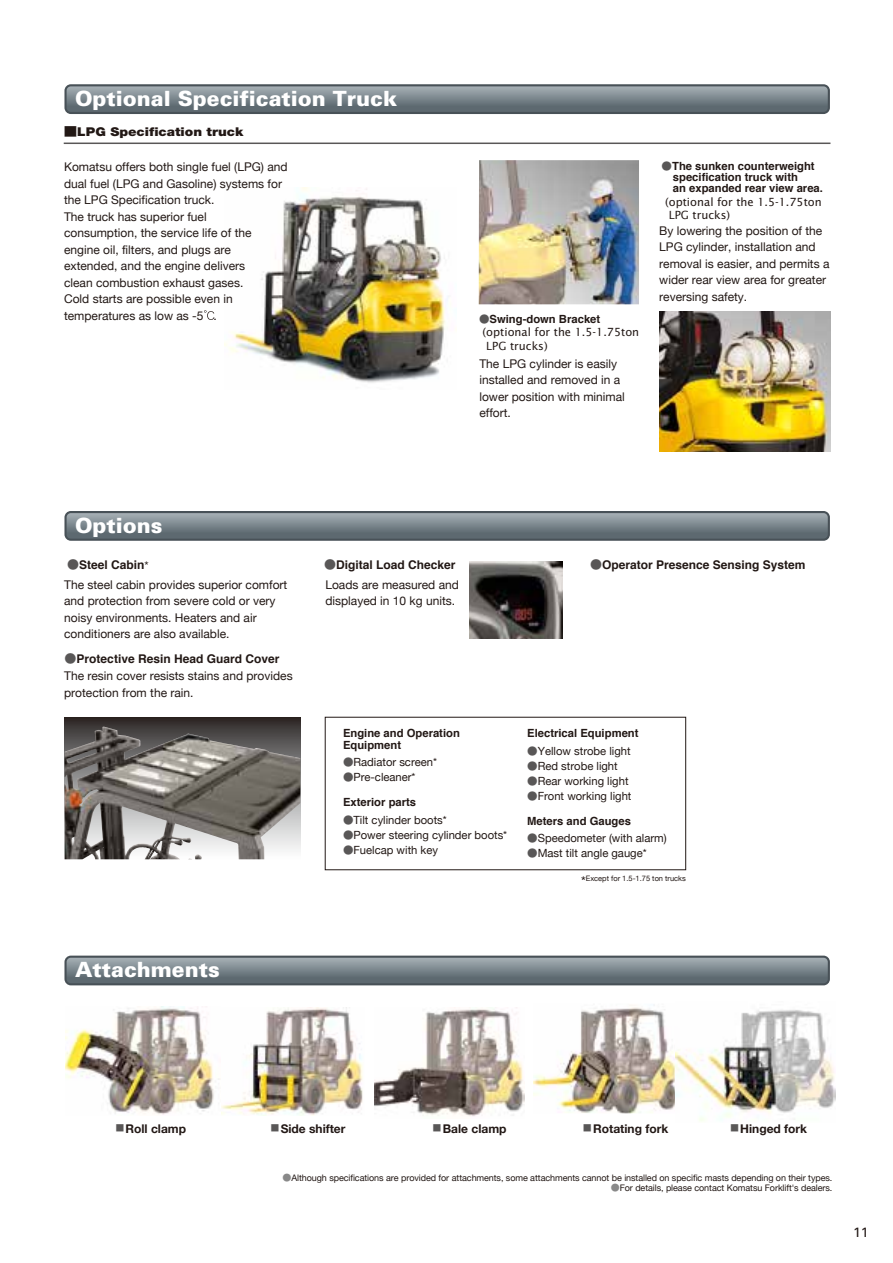
<style>
.page{position:relative;width:893px;height:1263px;background:#fff}
.page>*{position:absolute;margin:0;border:0;box-sizing:border-box;transform-origin:0 0}
.t1{font:900 21px "Univers";color:#fff}
.t2{font:13.5px "Univers";color:#221815}
.t3{font:900 12.15px "Helvetica Neue";color:#221815;scale:1.11 1}
.t4{font:12px/16.5px "Helvetica Neue";color:#221815}
.t5{font:700 12px "Helvetica";color:#221815}
.t6{font:700 12px "Helvetica Neue";color:#221815}
.t7{font:11.25px "Helvetica Neue";color:#221815}
.t8{font:700 11.25px/11.2px "Helvetica";color:#221815}
.t9{font:11.25px/13.5px "Swansea";color:#221815}
.t10{font:9px "Helvetica Neue";letter-spacing:-.01em;color:#221815}
.t11{font:7.5px "Helvetica Neue";color:#221815}
.s1{font-family:"Gothic BBB Pro";font-weight:500}
.s2{font-family:"Gothic BBB Pro";font-weight:500;font-size:10.5px;color:#595757}
.s3{font-family:"Gothic BBB Pro";font-weight:500;color:#595757}
.s4{font-family:"Helvetica Neue";font-weight:400}
.s5{font-size:13.5px}
.s6{font-family:"Gothic BBB Pro";font-weight:500;font-size:8.4px;color:#595757}
.s7{font-family:"Gothic BBB Pro";font-weight:500;color:#898989}
</style>
<div class="page">
<div style="left:64px;top:84px;width:766px;height:30px;background:#485157;border-radius:6px"></div>
<svg style="left:67px;top:86px;width:761px;height:26px;background:#79848b"></svg>
<div style="left:64px;top:511px;width:766px;height:30px;background:#485157;border-radius:6px"></div>
<svg style="left:67px;top:513px;width:761px;height:26px;background:#79848b"></svg>
<svg style="left:64px;top:956px;width:766px;height:29px;background:#4f585e"></svg>
<svg style="left:67px;top:958px;width:761px;height:25px;background:#7a858c"></svg>
<hr style="left:64px;top:143px;width:766px;height:1px;background:#595757">
<img style="left:224px;top:188px;width:222px;height:195px">
<svg style="left:204px;top:310px;width:10px;height:10px"></svg>
<img style="left:479px;top:160px;width:160px;height:144px">
<div style="left:65px;top:717px;width:235px;height:142px;background:#322b2a"></div>
<img style="left:65px;top:726px;width:235px;height:133px">
<img style="left:470px;top:562px;width:92px;height:77px">
<img style="left:533px;top:1004px;width:143px;height:109px">
<img style="left:375px;top:1007px;width:149px;height:110px">
<img style="left:221px;top:1007px;width:142px;height:108px">
<img style="left:66px;top:1006px;width:154px;height:109px">
<img style="left:659px;top:311px;width:171px;height:141px">
<img style="left:676px;top:1010px;width:160px;height:112px">
<h1 class="t1" style="left:75px;top:85px;width:323px">Optional Specification Truck</h1>
<p class="t3" style="left:64px;top:125px;width:163px"><span class="s1">■</span>LPG Specification truck</p>
<p class="t4" style="left:64px;top:160px;width:225px">Komatsu offers both single fuel (LPG) and dual fuel (LPG and Gasoline) systems for the LPG Specification truck.<br>The truck has superior fuel<br>consumption, the service life of the engine oil, filters, and plugs are<br>extended, and the engine delivers<br>clean combustion exhaust gases.<br>Cold starts are possible even in temperatures as low as -5 .</p>
<p class="t8" style="left:479px;top:313px;width:123px"><span class="s2">●</span>Swing-down Bracket</p>
<p class="t9" style="left:486px;top:325px;width:155px;text-indent:-4px">(optional for the 1.5-1.75ton<br>LPG trucks)</p>
<p class="t4" style="left:479px;top:356px;width:147px">The LPG cylinder is easily installed and removed in a lower position with minimal effort.</p>
<p class="t8" style="left:673px;top:160px;width:152px;text-indent:-11px"><span class="s2">●</span>The sunken counterweight specification truck with<br>an expanded rear view area.</p>
<p class="t9" style="left:669px;top:195px;width:155px;text-indent:-4px">(optional for the 1.5-1.75ton<br>LPG trucks)</p>
<p class="t4" style="left:659px;top:223px;width:172px">By lowering the position of the<br>LPG cylinder, installation and removal is easier, and permits a wider rear view area for greater reversing safety.</p>
<h1 class="t1" style="left:75px;top:512px;width:89px">Options</h1>
<p class="t5" style="left:67px;top:555px;width:83px"><span class="s3">●</span>Steel Cabin<span class="s4">*</span></p>
<p class="t4" style="left:64px;top:577px;width:225px">The steel cabin provides superior comfort and protection from severe cold or very noisy environments. Heaters and air conditioners are also available.</p>
<p class="t5" style="left:65px;top:649px;width:216px"><span class="s3">●</span>Protective Resin Head Guard Cover</p>
<p class="t4" style="left:64px;top:668px;width:230px">The resin cover resists stains and provides protection from the rain.</p>
<h1 class="t1" style="left:75px;top:957px;width:146px">Attachments</h1>
<p class="t5" style="left:324px;top:555px;width:133px"><span class="s3">●</span>Digital Load Checker</p>
<p class="t4" style="left:325px;top:577px;width:135px">Loads are measured and displayed in 10 kg units.</p>
<p class="t5" style="left:590px;top:555px;width:217px"><span class="s3">●</span>Operator Presence Sensing System</p>
<p class="t8" style="left:343px;top:728px;width:118px">Engine and Operation<br>Equipment</p>
<p class="t7" style="left:343px;top:754px;width:96px"><span class="s2">●</span>Radiator screen*</p>
<p class="t7" style="left:343px;top:769px;width:74px"><span class="s2">●</span>Pre-cleaner*</p>
<p class="t8" style="left:343px;top:797px;width:75px">Exterior parts</p>
<p class="t7" style="left:343px;top:811px;width:105px"><span class="s2">●</span>Tilt cylinder boots*</p>
<p class="t7" style="left:343px;top:826px;width:166px"><span class="s2">●</span>Power steering cylinder boots*</p>
<p class="t7" style="left:343px;top:841px;width:97px"><span class="s2">●</span>Fuelcap with key</p>
<p class="t8" style="left:527px;top:728px;width:113px">Electrical Equipment</p>
<p class="t7" style="left:527px;top:742px;width:105px"><span class="s2">●</span>Yellow strobe light</p>
<p class="t7" style="left:527px;top:757px;width:92px"><span class="s2">●</span>Red strobe light</p>
<p class="t7" style="left:527px;top:772px;width:103px"><span class="s2">●</span>Rear working light</p>
<p class="t7" style="left:527px;top:787px;width:106px"><span class="s2">●</span>Front working light</p>
<p class="t8" style="left:527px;top:815px;width:105px">Meters and Gauges</p>
<p class="t7" style="left:527px;top:830px;width:141px"><span class="s2">●</span>Speedometer (with alarm)</p>
<p class="t7" style="left:527px;top:845px;width:121px"><span class="s2">●</span>Mast tilt angle gauge*</p>
<p class="t11" style="left:581px;top:873px;width:106px"><span class="s5">*</span>Except for 1.5-1.75 ton trucks</p>
<p class="t6" style="left:116px;top:1119px;width:72px"><span class="s6">■</span> Roll clamp</p>
<p class="t6" style="left:271px;top:1119px;width:76px"><span class="s6">■</span> Side shifter</p>
<p class="t6" style="left:433px;top:1119px;width:75px"><span class="s6">■</span> Bale clamp</p>
<p class="t6" style="left:583px;top:1119px;width:86px"><span class="s6">■</span> Rotating fork</p>
<p class="t6" style="left:730px;top:1119px;width:78px"><span class="s6">■</span> Hinged fork</p>
<p class="t10" style="left:283px;top:1171px;width:551px"><span class="s7">●</span>Although specifications are provided for attachments, some attachments cannot be installed on specific masts depending on their types.</p>
<p class="t10" style="left:611px;top:1182px;width:223px"><span class="s7">●</span>For details, please contact Komatsu Forklift's dealers.</p>
<p class="t2" style="left:853px;top:1223px;width:17px">11</p>
</div>
